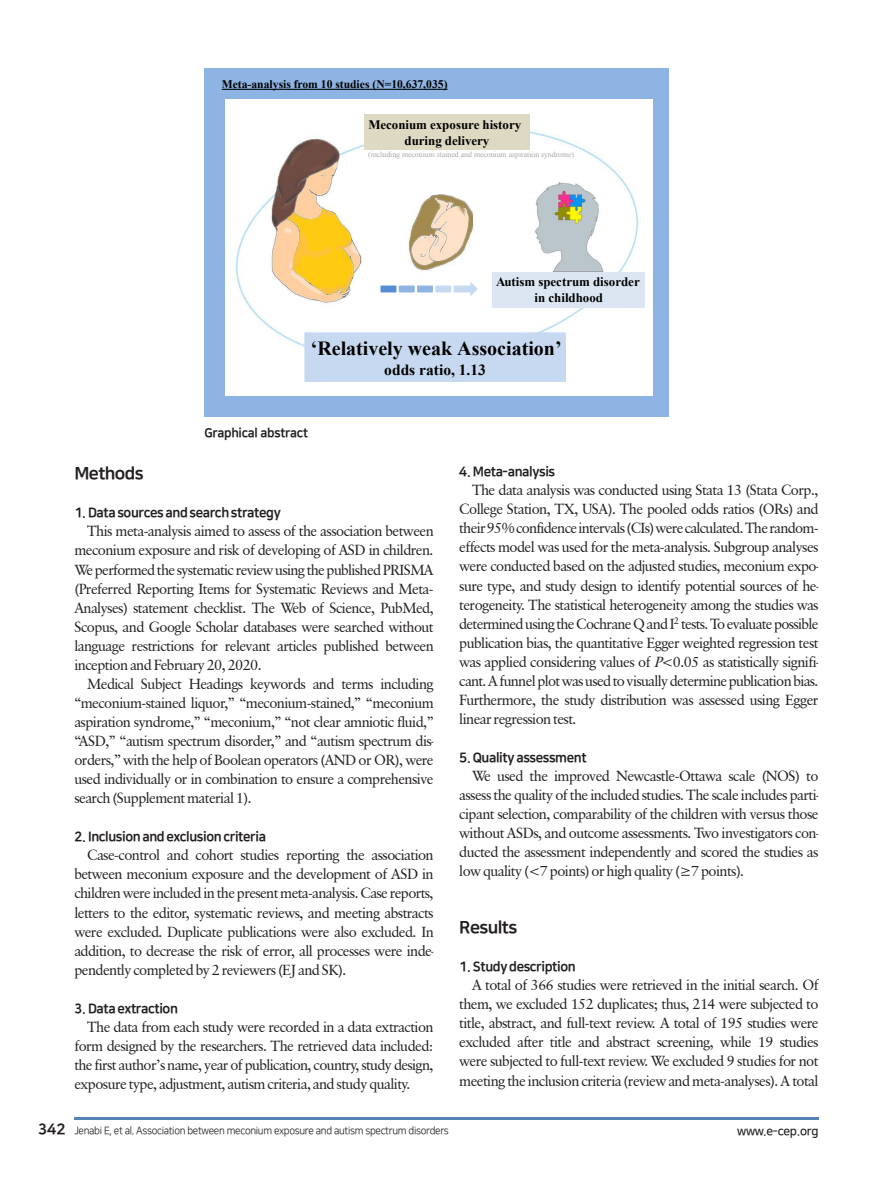
<style>
.page{position:relative;width:893px;height:1191px;background:#fff}
.page>*{position:absolute;margin:0;border:0;box-sizing:border-box;transform-origin:0 0}
.t1{font:700 19.95px "Times New Roman";color:#000}
.서론{font:17.25px "Nanum Square EB";letter-spacing:-.035em;color:#231f20}
.t2{font:700 15.45px "Times New Roman";color:#000}
.t3{font:15px "Nanum Square EB";color:#231f20}
.바탕글{font:14.55px/19px "Classical Garamond BT";letter-spacing:-.04em;color:#231f20;text-align:justify}
._1{font:13.5px "Nanum Square EB";letter-spacing:-.03em;color:#231f20;scale:.95 1}
.t4{font:700 12.9px/15.5px "Times New Roman";color:#000;text-align:center}
.표제목{font:12.75px "Nanum Square EB";letter-spacing:-.02em;color:#231f20;scale:.95 1}
.t5{font:12px "Nanum Square B";letter-spacing:-.025em;color:#231f20}
.t6{font:700 11.55px "Times New Roman";color:#000}
.꼬리말{font:10.5px "Nanum Square R";letter-spacing:-.03em;color:#231f20;scale:.95 1}
.t7{font:7.8px "Times New Roman";color:#a6a6a6}
.s1{font-style:italic}
</style>
<div class="page">
<hr style="left:74px;top:1117px;width:745px;height:2px;background:#5583b3">
<div style="left:204px;top:68px;width:465px;height:348px;background:#8eb4e3"></div>
<img style="left:226px;top:100px;width:426px;height:296px">
<svg style="left:222px;top:89px;width:225px;height:1px"></svg>
<div style="left:493px;top:271px;width:152px;height:36px;background:#dce6f2"></div>
<div style="left:364px;top:114px;width:166px;height:36px;background:#ddd9c3"></div>
<div style="left:305px;top:333px;width:260px;height:48px;background:#c6d9f1"></div>
<div style="left:305px;top:332px;width:260px;height:49px;border:1px solid #c6d9f1"></div>
<svg style="left:453px;top:280px;width:26px;height:18px"></svg>
<div style="left:436px;top:286px;width:15px;height:6px;background:#c6d9f1"></div>
<div style="left:435px;top:285px;width:16px;height:7px;border:1px solid #c6d9f1"></div>
<div style="left:399px;top:286px;width:15px;height:6px;background:#8eb4e3"></div>
<div style="left:399px;top:285px;width:16px;height:7px;border:1px solid #8eb4e3"></div>
<div style="left:381px;top:286px;width:15px;height:6px;background:#558ed5"></div>
<div style="left:380px;top:285px;width:16px;height:7px;border:1px solid #558ed5"></div>
<div style="left:418px;top:286px;width:14px;height:6px;background:#8eb4e3"></div>
<div style="left:417px;top:285px;width:16px;height:7px;border:1px solid #8eb4e3"></div>
<p class="t6" style="left:222px;top:76px;width:227px">Meta-analysis from 10 studies (N=10,637,035)</p>
<p class="t4" style="left:368px;top:117px;width:154px">Meconium exposure history during delivery</p>
<p class="t7" style="left:368px;top:149px;width:207px">(including meconium stained and meconium aspiration syndrome)</p>
<p class="t4" style="left:496px;top:274px;width:145px">Autism spectrum disorder in childhood</p>
<p class="t1" style="left:311px;top:335px;width:253px">‘Relatively weak Association’</p>
<p class="t2" style="left:384px;top:359px;width:103px">odds ratio, 1.13</p>
<p class="표제목" style="left:204px;top:426px;width:111px">Graphical abstract</p>
<p class="서론" style="left:74px;top:464px;width:71px">Methods</p>
<p class="_1" style="left:74px;top:505px;width:219px">1. Data sources and search strategy</p>
<p class="바탕글" style="left:74px;top:521px;width:361px;text-indent:13px">This meta-analysis aimed to assess of the association between meconium exposure and risk of developing of ASD in children.<br>We performed the systematic review using the published PRISMA (Preferred Reporting Items for Systematic Reviews and Meta-Analyses) statement checklist. The Web of Science, PubMed, Scopus, and Google Scholar databases were searched without language restrictions for relevant articles published between inception and February 20, 2020.</p>
<p class="바탕글" style="left:74px;top:674px;width:361px;text-indent:13px">Medical Subject Headings keywords and terms including “meconium-stained liquor,” “meconium-stained,” “meconium aspiration syndrome,” “meconium,” “not clear amniotic fluid,” “ASD,” “autism spectrum disorder,” and “autism spectrum dis&shy;orders,” with the help of Boolean operators (AND or OR), were used individually or in combination to ensure a comprehensive search (Supplement material 1).</p>
<p class="_1" style="left:74px;top:829px;width:203px">2. Inclusion and exclusion criteria</p>
<p class="바탕글" style="left:74px;top:845px;width:361px;text-indent:13px">Case-control and cohort studies reporting the association between meconium exposure and the development of ASD in children were included in the present meta-analysis. Case reports, letters to the editor, systematic reviews, and meeting abstracts were excluded. Duplicate publications were also excluded. In addition, to decrease the risk of error, all processes were inde&shy;pendently completed by 2 reviewers (EJ and SK).</p>
<p class="_1" style="left:74px;top:1001px;width:111px">3. Data extraction</p>
<p class="바탕글" style="left:74px;top:1017px;width:361px;text-indent:13px">The data from each study were recorded in a data extraction form designed by the researchers. The retrieved data included: the first author’s name, year of publication, country, study design, exposure type, adjustment, autism criteria, and study quality.</p>
<p class="_1" style="left:459px;top:464px;width:102px">4. Meta-analysis</p>
<p class="바탕글" style="left:459px;top:480px;width:361px;text-indent:13px">The data analysis was conducted using Stata 13 (Stata Corp., College Station, TX, USA). The pooled odds ratios (ORs) and their 95% confidence intervals (CIs) were calculated. The random&shy;effects model was used for the meta-analysis. Subgroup analyses were conducted based on the adjusted studies, meconium expo&shy;sure type, and study design to identify potential sources of he&shy;terogeneity. The statistical heterogeneity among the studies was determined using the Cochrane Q and I<sup>2</sup> tests. To evaluate possible publication bias, the quantitative Egger weighted regression test was applied considering values of <span class="s1">P</span>&lt;0.05 as statistically signifi&shy;cant. A funnel plot was used to visually determine publication bias.<br>Furthermore, the study distribution was assessed using Egger linear regression test.</p>
<p class="_1" style="left:459px;top:750px;width:136px">5. Quality assessment</p>
<p class="바탕글" style="left:459px;top:766px;width:361px;text-indent:13px">We used the improved Newcastle-Ottawa scale (NOS) to assess the quality of the included studies. The scale includes parti&shy;cipant selection, comparability of the children with versus those without ASDs, and outcome assessments. Two investigators con&shy;ducted the assessment independently and scored the studies as low quality (&lt;7 points) or high quality (≥7 points).</p>
<p class="서론" style="left:459px;top:918px;width:60px">Results</p>
<p class="_1" style="left:459px;top:959px;width:124px">1. Study description</p>
<p class="바탕글" style="left:459px;top:975px;width:361px;text-indent:13px">A total of 366 studies were retrieved in the initial search. Of them, we excluded 152 duplicates; thus, 214 were subjected to title, abstract, and full-text review. A total of 195 studies were excluded after title and abstract screening, while 19 studies were subjected to full-text review. We excluded 9 studies for not meeting the inclusion criteria (review and meta-analyses). A total</p>
<p class="t3" style="left:38px;top:1120px;width:29px">342</p>
<p class="꼬리말" style="left:74px;top:1125px;width:396px">Jenabi E, et al. Association between meconium exposure and autism spectrum disorders</p>
<p class="t5" style="left:737px;top:1124px;width:83px">www.e-cep.org</p>
</div>
